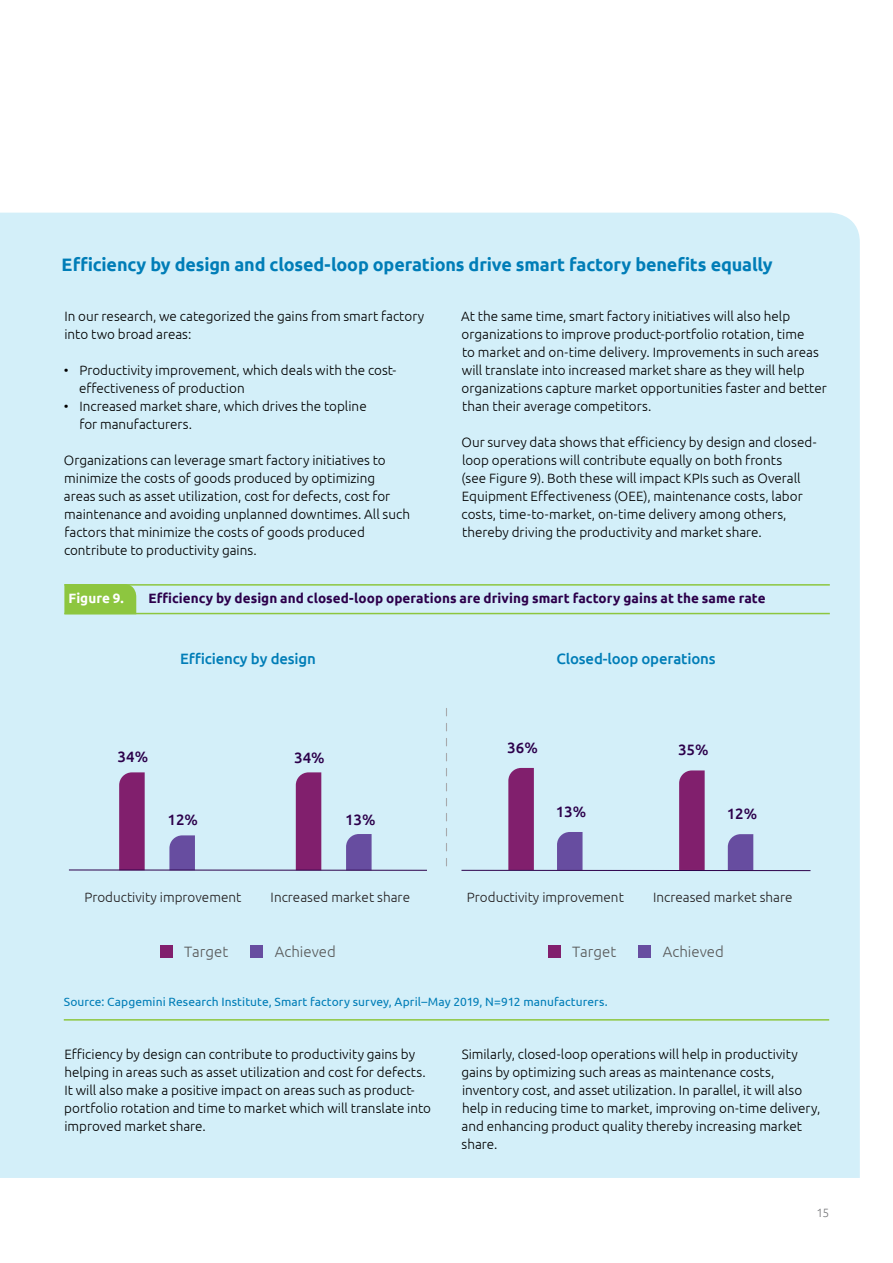
<style>
.page{position:relative;width:893px;height:1263px;background:#fff}
.page>*{position:absolute;margin:0;border:0;box-sizing:border-box;transform-origin:0 0}
.t1{font:700 18px "Ubuntu";letter-spacing:-.01em;color:#007db7}
.t2{font:500 15px "Ubuntu";letter-spacing:-.01em;color:#007db7}
.t3{font:300 15px "Ubuntu";color:#595a5a}
.t4{font:500 15px "Ubuntu";color:#2c004b}
.t5{font:300 13.5px/18px "Ubuntu";color:#000}
.t6{font:300 13.5px "Ubuntu";color:#231f20}
.t7{font:700 13.5px "Ubuntu";letter-spacing:.005em;color:#2c004b}
.t8{font:700 13.5px "Ubuntu";letter-spacing:.005em;color:#fff}
.t9{font:12px "Ubuntu";letter-spacing:.005em;color:#007db7}
.t10{font:300 12px "Ubuntu";color:#77787b}
</style>
<div class="page">
<div style="left:0;top:213px;width:860px;height:965px;background:#d3eff9"></div>
<hr style="left:64px;top:1019px;width:765px;height:1px;background:#8dc63f">
<svg style="left:508px;top:768px;width:26px;height:102px;background:#832571"></svg>
<svg style="left:679px;top:770px;width:26px;height:100px;background:#832672"></svg>
<svg style="left:557px;top:832px;width:25px;height:38px"></svg>
<svg style="left:728px;top:834px;width:25px;height:36px"></svg>
<svg style="left:119px;top:772px;width:26px;height:97px;background:#832672"></svg>
<div style="left:296px;top:772px;width:25px;height:97px;background:#811f6d"></div>
<svg style="left:169px;top:835px;width:26px;height:34px"></svg>
<svg style="left:346px;top:834px;width:26px;height:35px"></svg>
<hr style="left:69px;top:869px;width:358px;height:2px;background:#2c004b">
<hr style="left:461px;top:870px;width:349px;height:1px;background:#2c004b">
<svg style="left:446px;top:708px;width:1px;height:162px"></svg>
<div style="left:160px;top:945px;width:12px;height:12px;background:#811f6d"></div>
<div style="left:251px;top:945px;width:12px;height:12px;background:#674da0"></div>
<div style="left:548px;top:945px;width:12px;height:12px;background:#811f6d"></div>
<div style="left:639px;top:945px;width:12px;height:12px;background:#674da0"></div>
<div style="left:64px;top:586px;width:72px;height:27px;background:#8dc63f"></div>
<hr style="left:64px;top:584px;width:766px;height:2px;background:#8dc63f">
<hr style="left:64px;top:613px;width:766px;height:1px;background:#8dc63f">
<h1 class="t1" style="left:62px;top:254px;width:713px">Efficiency by design and closed-loop operations drive smart factory benefits equally</h1>
<p class="t5" style="left:64px;top:306px;width:361px">In our research, we categorized the gains from smart factory into two broad areas:</p>
<p class="t5" style="left:79px;top:360px;width:319px;text-indent:-15px">• Productivity improvement, which deals with the cost&shy;effectiveness of production</p>
<p class="t5" style="left:79px;top:396px;width:289px;text-indent:-16px">• Increased market share, which drives the topline for manufacturers.</p>
<p class="t5" style="left:64px;top:450px;width:348px">Organizations can leverage smart factory initiatives to minimize the costs of goods produced by optimizing areas such as asset utilization, cost for defects, cost for maintenance and avoiding unplanned downtimes. All such factors that minimize the costs of goods produced contribute to productivity gains.</p>
<p class="t5" style="left:461px;top:306px;width:367px">At the same time, smart factory initiatives will also help organizations to improve product-portfolio rotation, time<br>to market and on-time delivery. Improvements in such areas will translate into increased market share as they will help organizations capture market opportunities faster and better than their average competitors.</p>
<p class="t5" style="left:461px;top:432px;width:357px">Our survey data shows that efficiency by design and closed&shy;loop operations will contribute equally on both fronts<br>(see Figure 9). Both these will impact KPIs such as Overall Equipment Effectiveness (OEE), maintenance costs, labor costs, time-to-market, on-time delivery among others, thereby driving the productivity and market share.</p>
<p class="t8" style="left:68px;top:590px;width:57px">Figure 9.</p>
<p class="t7" style="left:148px;top:590px;width:619px">Efficiency by design and closed-loop operations are driving smart factory gains at the same rate</p>
<p class="t2" style="left:180px;top:649px;width:137px">Efficiency by design</p>
<p class="t2" style="left:556px;top:649px;width:161px">Closed-loop operations</p>
<p class="t4" style="left:118px;top:747px;width:32px">34%</p>
<p class="t4" style="left:168px;top:811px;width:32px">12%</p>
<p class="t4" style="left:294px;top:748px;width:32px">34%</p>
<p class="t4" style="left:345px;top:810px;width:32px">13%</p>
<p class="t4" style="left:507px;top:738px;width:32px">36%</p>
<p class="t4" style="left:556px;top:802px;width:32px">13%</p>
<p class="t4" style="left:678px;top:740px;width:32px">35%</p>
<p class="t4" style="left:727px;top:804px;width:32px">12%</p>
<p class="t6" style="left:84px;top:889px;width:158px">Productivity improvement</p>
<p class="t6" style="left:271px;top:889px;width:141px">Increased market share</p>
<p class="t6" style="left:467px;top:889px;width:158px">Productivity improvement</p>
<p class="t6" style="left:653px;top:889px;width:141px">Increased market share</p>
<p class="t3" style="left:184px;top:942px;width:46px">Target</p>
<p class="t3" style="left:275px;top:942px;width:62px">Achieved</p>
<p class="t3" style="left:572px;top:942px;width:46px">Target</p>
<p class="t3" style="left:663px;top:942px;width:62px">Achieved</p>
<p class="t9" style="left:64px;top:994px;width:545px">Source: Capgemini Research Institute, Smart factory survey, April–May 2019, N=912 manufacturers.</p>
<p class="t5" style="left:64px;top:1044px;width:368px">Efficiency by design can contribute to productivity gains by helping in areas such as asset utilization and cost for defects.<br>It will also make a positive impact on areas such as product&shy;portfolio rotation and time to market which will translate into improved market share.</p>
<p class="t5" style="left:461px;top:1044px;width:360px">Similarly, closed-loop operations will help in productivity gains by optimizing such areas as maintenance costs, inventory cost, and asset utilization. In parallel, it will also help in reducing time to market, improving on-time delivery, and enhancing product quality thereby increasing market share.</p>
<p class="t10" style="left:816px;top:1205px;width:14px">15</p>
</div>
